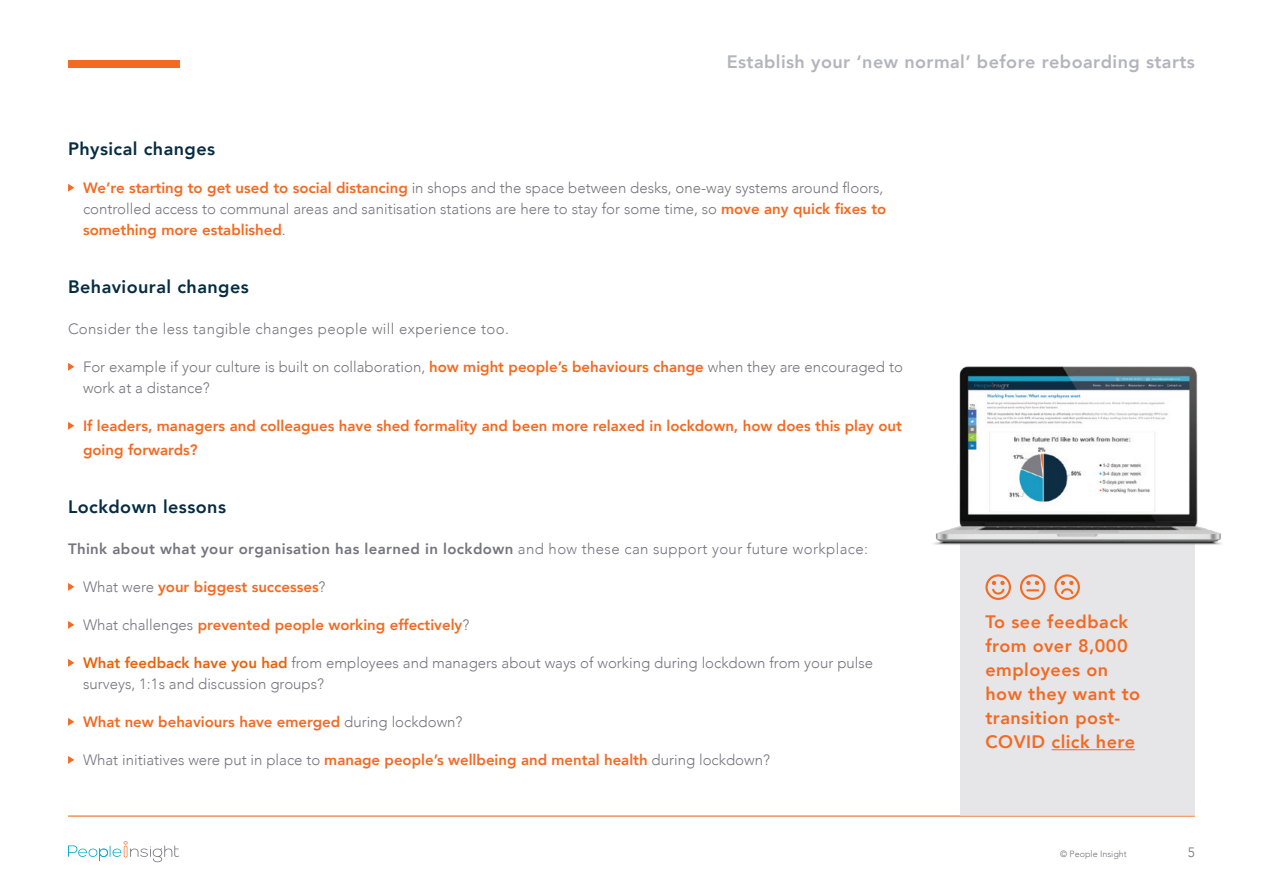
<style>
.page{position:relative;width:1263px;height:893px;background:#fff}
.page>*{position:absolute;margin:0;border:0;box-sizing:border-box;transform-origin:0 0}
.t1{font:800 18px/24px "Avenir";letter-spacing:.025em;color:#f36a23}
.t2{font:800 18px "Avenir";letter-spacing:.025em;color:#052c42}
.t3{font:800 18px "Avenir";letter-spacing:.025em;color:#b3b4bc}
.t4{font:300 15px/21px "Avenir";color:#75757e}
.t5{font:800 15px/24px "Avenir";color:#f36a23}
.t6{font:800 15px "Avenir";letter-spacing:.025em;color:#75757e}
.t7{font:300 15px "Avenir";letter-spacing:.025em;color:#75757e}
.t8{font:300 13.5px "Avenir";color:#75757e}
.t9{font:300 9px "Avenir";color:#75757e}
.s1{font-weight:800;color:#f36a23}
.s2{font-weight:300}
.s3{font-weight:300;color:#75757e}
.s4{font-weight:800;color:#eb6209}
</style>
<div class="page">
<svg style="left:68px;top:841px;width:111px;height:21px"></svg>
<hr style="left:68px;top:815px;width:1127px;height:2px;background:#f36a23">
<div style="left:960px;top:567px;width:235px;height:248px;background:#e6e6e9"></div>
<div style="left:68px;top:60px;width:111px;height:8px;background:#f36a23"></div>
<svg style="left:68px;top:184px;width:6px;height:8px"></svg>
<svg style="left:68px;top:363px;width:6px;height:8px"></svg>
<svg style="left:68px;top:422px;width:6px;height:8px"></svg>
<svg style="left:68px;top:583px;width:6px;height:8px"></svg>
<svg style="left:68px;top:621px;width:6px;height:8px"></svg>
<svg style="left:68px;top:659px;width:6px;height:8px"></svg>
<svg style="left:68px;top:718px;width:6px;height:8px"></svg>
<svg style="left:68px;top:756px;width:6px;height:8px"></svg>
<hr style="left:1051px;top:749px;width:84px;height:1px;background:#f36a23">
<svg style="left:985px;top:574px;width:95px;height:26px;background:#e9c5b5"></svg>
<img style="left:933px;top:366px;width:289px;height:201px">
<p class="t3" style="left:727px;top:48px;width:470px">Establish your ‘new normal’ before reboarding starts</p>
<p class="t2" style="left:68px;top:135px;width:149px">Physical changes</p>
<p class="t4" style="left:83px;top:177px;width:805px"><span class="s1">We’re starting to get used to social distancing</span> in shops and the space between desks, one-way systems around floors, controlled access to communal areas and sanitisation stations are here to stay for some time, so <span class="s1">move any quick fixes to something more established</span>.</p>
<p class="t2" style="left:68px;top:273px;width:182px">Behavioural changes</p>
<p class="t7" style="left:68px;top:320px;width:442px">Consider the less tangible changes people will experience too.</p>
<p class="t4" style="left:83px;top:357px;width:821px">For example if your culture is built on collaboration, <span class="s1">how might people’s behaviours change</span> when they are encouraged to work at a distance?</p>
<p class="t5" style="left:83px;top:414px;width:820px">If leaders, managers and colleagues have shed formality and been more relaxed in lockdown, how does this play out going forwards?</p>
<p class="t2" style="left:68px;top:493px;width:160px">Lockdown lessons</p>
<p class="t6" style="left:68px;top:537px;width:801px">Think about what your organisation has learned in lockdown <span class="s2">and how these can support your future workplace:</span></p>
<p class="t5" style="left:83px;top:575px;width:244px"><span class="s3">What were</span> your biggest successes<span class="s3">?</span></p>
<p class="t5" style="left:83px;top:613px;width:388px"><span class="s3">What challenges</span> prevented people working effectively<span class="s3">?</span></p>
<p class="t4" style="left:83px;top:653px;width:792px"><span class="s4">What feedback have you had</span> from employees and managers about ways of working during lockdown from your pulse surveys, 1:1s and discussion groups?</p>
<p class="t5" style="left:83px;top:710px;width:381px">What new behaviours have emerged <span class="s3">during lockdown?</span></p>
<p class="t4" style="left:83px;top:750px;width:688px">What initiatives were put in place to <span class="s1">manage people’s wellbeing and mental health</span> during lockdown?</p>
<p class="t1" style="left:985px;top:610px;width:156px">To see feedback from over 8,000 employees on how they want to transition post-<br>COVID click here</p>
<p class="t9" style="left:1060px;top:849px;width:68px">© People Insight</p>
<p class="t8" style="left:1188px;top:844px;width:9px">5</p>
</div>
